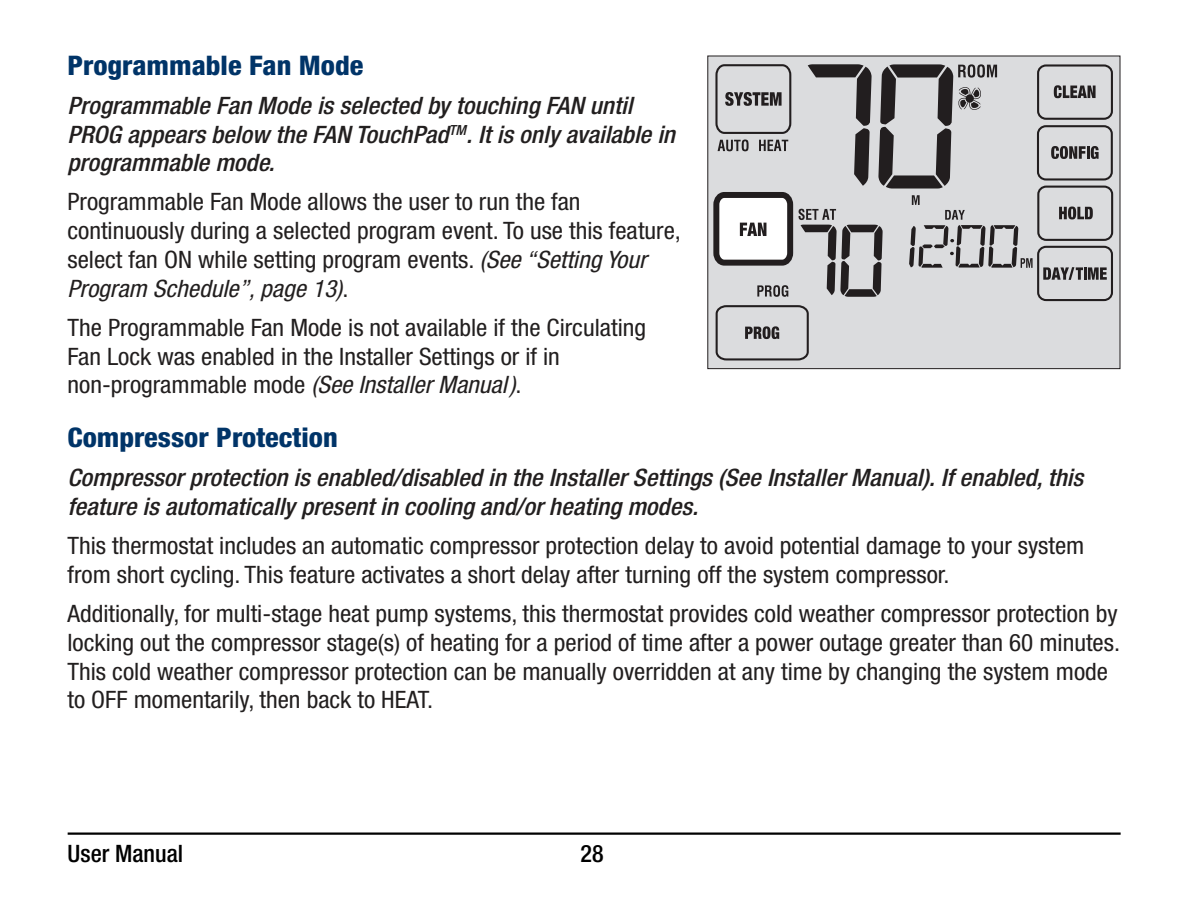
<style>
.page{position:relative;width:1188px;height:918px;background:#fff}
.page>*{position:absolute;margin:0;border:0;box-sizing:border-box;transform-origin:0 0}
.t1{font:800 condensed 27px "Helvetica Neue LT Std";color:#003468;scale:1.05 1}
.t2{font:condensed 24px/28.8px "Helvetica Neue LT Std";color:#221f1f;scale:1.05 1}
.t3{font:italic 500 condensed 24px/28.8px "Helvetica Neue LT Std";color:#221f1f;scale:1.05 1}
.t4{font:500 condensed 24px "Helvetica Neue LT Std";color:#000}
.s1{font-style:italic}
</style>
<div class="page">
<hr style="left:68px;top:832px;width:1053px;height:3px;background:#000">
<div style="left:707px;top:55px;width:414px;height:314px;background:#dbdcde"></div>
<div style="left:1037px;top:186px;width:76px;height:55px;border:2px solid #221e1f;border-radius:8px"></div>
<svg style="left:1051px;top:146px;width:48px;height:13px"></svg>
<div style="left:1037px;top:64px;width:76px;height:56px;border:2px solid #221e1f;border-radius:8px"></div>
<svg style="left:1059px;top:207px;width:34px;height:12px"></svg>
<div style="left:1037px;top:125px;width:76px;height:56px;border:2px solid #221e1f;border-radius:8px"></div>
<svg style="left:1043px;top:267px;width:64px;height:13px"></svg>
<div style="left:1037px;top:246px;width:76px;height:55px;border:2px solid #221e1f;border-radius:8px"></div>
<svg style="left:1054px;top:85px;width:42px;height:13px"></svg>
<svg style="left:713px;top:64px;width:320px;height:297px"></svg>
<p class="t1" style="left:68px;top:48px;width:283px">Programmable Fan Mode</p>
<p class="t3" style="left:67px;top:91px;width:580px">Programmable Fan Mode is selected by touching FAN until<br>PROG appears below the FAN TouchPad<sup>TM</sup>. It is only available in programmable mode.</p>
<p class="t2" style="left:67px;top:187px;width:586px">Programmable Fan Mode allows the user to run the fan continuously during a selected program event. To use this feature, select fan ON while setting program events. <span class="s1">(See “Setting Your Program Schedule”, page 13)</span>.</p>
<p class="t2" style="left:67px;top:313px;width:553px">The Programmable Fan Mode is not available if the Circulating<br>Fan Lock was enabled in the Installer Settings or if in non-programmable mode <span class="s1">(See Installer Manual)</span>.</p>
<p class="t1" style="left:68px;top:421px;width:259px">Compressor Protection</p>
<p class="t3" style="left:68px;top:464px;width:969px">Compressor protection is enabled/disabled in the Installer Settings (See Installer Manual). If enabled, this feature is automatically present in cooling and/or heating modes.</p>
<p class="t2" style="left:68px;top:531px;width:970px">This thermostat includes an automatic compressor protection delay to avoid potential damage to your system from short cycling. This feature activates a short delay after turning off the system compressor.</p>
<p class="t2" style="left:68px;top:599px;width:1004px">Additionally, for multi-stage heat pump systems, this thermostat provides cold weather compressor protection by locking out the compressor stage(s) of heating for a period of time after a power outage greater than 60 minutes.<br>This cold weather compressor protection can be manually overridden at any time by changing the system mode to OFF momentarily, then back to HEAT.</p>
<p class="t4" style="left:68px;top:839px;width:117px">User Manual</p>
<p class="t4" style="left:581px;top:839px;width:25px">28</p>
</div>
